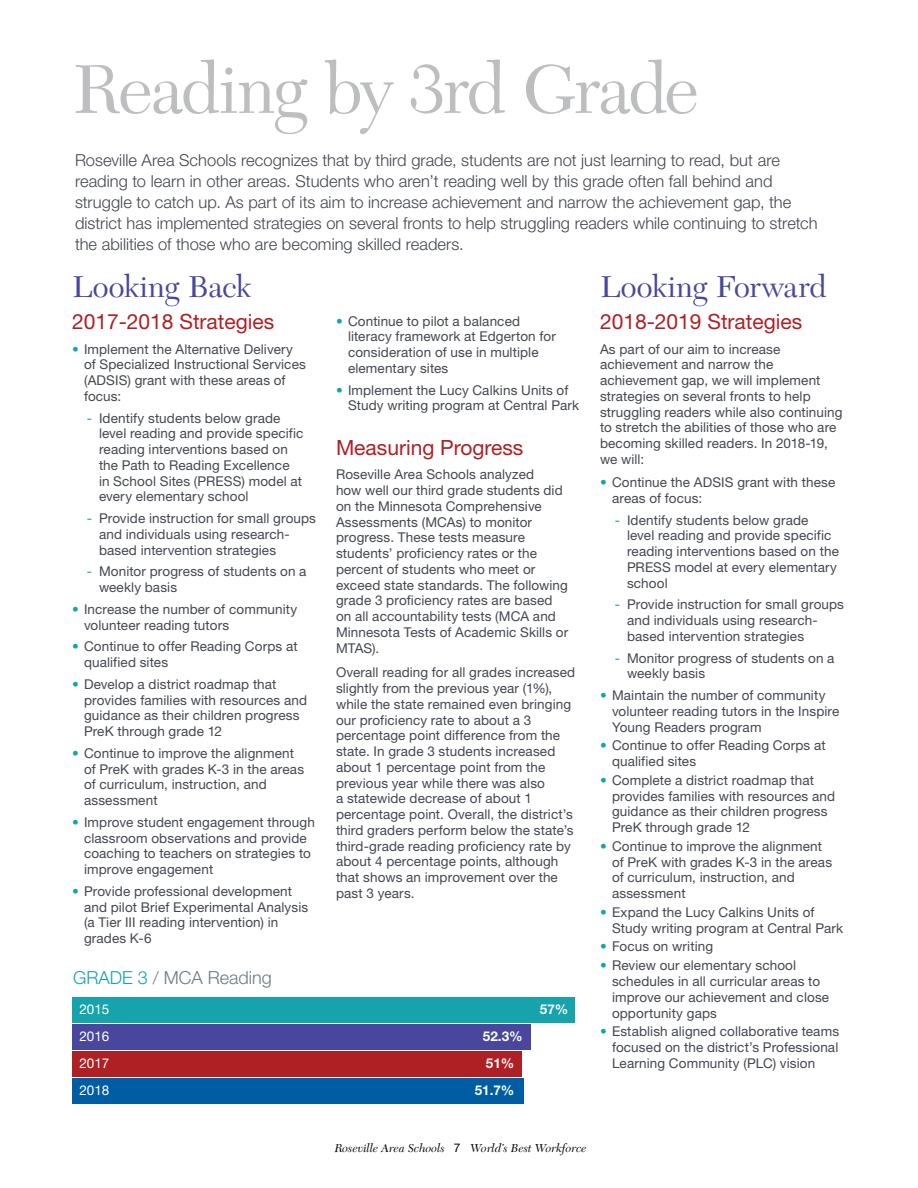
<style>
.page{position:relative;width:918px;height:1188px;background:#fff}
.page>*{position:absolute;margin:0;border:0;box-sizing:border-box;transform-origin:0 0}
.t1{font:72px "New Caledonia";letter-spacing:-.03em;color:#bcbec0}
.t2{font:31.5px "New Caledonia";color:#49479d}
.t3{font:21px "Helvetica Neue";color:#ae2024}
.t4{font:300 18px "Helvetica Neue";color:#6b7b84}
.t5{font:300 18px "Helvetica Neue";color:#16a3ab}
.t6{font:300 16.5px/21px "Helvetica Neue";color:#434750}
.t7{font:13.5px/15.8px "Helvetica Neue";letter-spacing:.01em;color:#434750}
.t8{font:13.5px "Helvetica Neue";color:#fff}
.t9{font:700 13.5px "Helvetica Neue";color:#fff}
.t10{font:italic 12px "New Caledonia";color:#000}
.s1{color:#16a3ab}
.s2{font-family:"Helvetica Neue";font-style:normal}
</style>
<div class="page">
<div style="left:72px;top:997px;width:502px;height:26px;background:#16a3ab"></div>
<div style="left:72px;top:1024px;width:458px;height:26px;background:#49479d"></div>
<div style="left:72px;top:1051px;width:449px;height:26px;background:#ae2024"></div>
<div style="left:72px;top:1078px;width:452px;height:26px;background:#005da4"></div>
<h1 class="t1" style="left:72px;top:47px;width:629px">Reading by 3rd Grade</h1>
<p class="t6" style="left:75px;top:149px;width:744px">Roseville Area Schools recognizes that by third grade, students are not just learning to read, but are reading to learn in other areas. Students who aren’t reading well by this grade often fall behind and struggle to catch up. As part of its aim to increase achievement and narrow the achievement gap, the district has implemented strategies on several fronts to help struggling readers while continuing to stretch the abilities of those who are becoming skilled readers.</p>
<h2 class="t2" style="left:72px;top:269px;width:181px">Looking Back</h2>
<h3 class="t3" style="left:72px;top:309px;width:204px">2017-2018 Strategies</h3>
<p class="t7" style="left:84px;top:341px;width:223px;text-indent:-12px"><span class="s1">•</span> Implement the Alternative Delivery of Specialized Instructional Services (ADSIS) grant with these areas of focus:</p>
<p class="t7" style="left:99px;top:410px;width:206px;text-indent:-12px"><span class="s1">-</span> Identify students below grade level reading and provide specific reading interventions based on the Path to Reading Excellence in School Sites (PRESS) model at every elementary school</p>
<p class="t7" style="left:99px;top:510px;width:219px;text-indent:-12px"><span class="s1">-</span> Provide instruction for small groups and individuals using research&shy;based intervention strategies</p>
<p class="t7" style="left:99px;top:564px;width:209px;text-indent:-12px"><span class="s1">-</span> Monitor progress of students on a weekly basis</p>
<p class="t7" style="left:84px;top:601px;width:215px;text-indent:-12px"><span class="s1">•</span> Increase the number of community volunteer reading tutors</p>
<p class="t7" style="left:84px;top:639px;width:215px;text-indent:-12px"><span class="s1">•</span> Continue to offer Reading Corps at qualified sites</p>
<p class="t7" style="left:84px;top:676px;width:225px;text-indent:-12px"><span class="s1">•</span> Develop a district roadmap that provides families with resources and guidance as their children progress<br>PreK through grade 12</p>
<p class="t7" style="left:84px;top:745px;width:222px;text-indent:-12px"><span class="s1">•</span> Continue to improve the alignment of PreK with grades K-3 in the areas of curriculum, instruction, and assessment</p>
<p class="t7" style="left:84px;top:814px;width:232px;text-indent:-12px"><span class="s1">•</span> Improve student engagement through classroom observations and provide coaching to teachers on strategies to improve engagement</p>
<p class="t7" style="left:84px;top:883px;width:226px;text-indent:-12px"><span class="s1">•</span> Provide professional development and pilot Brief Experimental Analysis (a Tier III reading intervention) in grades K-6</p>
<h2 class="t2" style="left:600px;top:269px;width:228px">Looking Forward</h2>
<h3 class="t3" style="left:600px;top:309px;width:204px">2018-2019 Strategies</h3>
<p class="t7" style="left:600px;top:341px;width:244px">As part of our aim to increase achievement and narrow the achievement gap, we will implement strategies on several fronts to help struggling readers while also continuing to stretch the abilities of those who are becoming skilled readers. In 2018-19, we will:</p>
<p class="t7" style="left:612px;top:474px;width:225px;text-indent:-12px"><span class="s1">•</span> Continue the ADSIS grant with these areas of focus:</p>
<p class="t7" style="left:627px;top:512px;width:213px;text-indent:-12px"><span class="s1">-</span> Identify students below grade level reading and provide specific reading interventions based on the<br>PRESS model at every elementary school</p>
<p class="t7" style="left:627px;top:597px;width:219px;text-indent:-12px"><span class="s1">-</span> Provide instruction for small groups and individuals using research&shy;based intervention strategies</p>
<p class="t7" style="left:627px;top:650px;width:209px;text-indent:-12px"><span class="s1">-</span> Monitor progress of students on a weekly basis</p>
<p class="t7" style="left:612px;top:687px;width:229px;text-indent:-12px"><span class="s1">•</span> Maintain the number of community volunteer reading tutors in the Inspire<br>Young Readers program</p>
<p class="t7" style="left:612px;top:738px;width:215px;text-indent:-12px"><span class="s1">•</span> Continue to offer Reading Corps at qualified sites</p>
<p class="t7" style="left:612px;top:772px;width:225px;text-indent:-12px"><span class="s1">•</span> Complete a district roadmap that provides families with resources and guidance as their children progress<br>PreK through grade 12</p>
<p class="t7" style="left:612px;top:838px;width:222px;text-indent:-12px"><span class="s1">•</span> Continue to improve the alignment of PreK with grades K-3 in the areas of curriculum, instruction, and assessment</p>
<p class="t7" style="left:612px;top:904px;width:233px;text-indent:-12px"><span class="s1">•</span> Expand the Lucy Calkins Units of<br>Study writing program at Central Park</p>
<p class="t7" style="left:600px;top:939px;width:115px"><span class="s1">•</span> Focus on writing</p>
<p class="t7" style="left:612px;top:957px;width:219px;text-indent:-12px"><span class="s1">•</span> Review our elementary school schedules in all curricular areas to improve our achievement and close opportunity gaps</p>
<p class="t7" style="left:612px;top:1023px;width:229px;text-align:justify;text-indent:-12px"><span class="s1">•</span> Establish aligned collaborative teams focused on the district’s Professional Learning Community (PLC) vision</p>
<p class="t7" style="left:348px;top:313px;width:209px;text-indent:-12px"><span class="s1">•</span> Continue to pilot a balanced literacy framework at Edgerton for consideration of use in multiple elementary sites</p>
<p class="t7" style="left:348px;top:382px;width:233px;text-indent:-12px"><span class="s1">•</span> Implement the Lucy Calkins Units of<br>Study writing program at Central Park</p>
<h3 class="t3" style="left:336px;top:435px;width:189px">Measuring Progress</h3>
<p class="t7" style="left:336px;top:467px;width:234px">Roseville Area Schools analyzed<br>how well our third grade students did on the Minnesota Comprehensive<br>Assessments (MCAs) to monitor progress. These tests measure students’ proficiency rates or the percent of students who meet or exceed state standards. The following grade 3 proficiency rates are based on all accountability tests (MCA and<br>Minnesota Tests of Academic Skills or<br>MTAS).</p>
<p class="t7" style="left:336px;top:665px;width:241px">Overall reading for all grades increased slightly from the previous year (1%), while the state remained even bringing our proficiency rate to about a 3 percentage point difference from the state. In grade 3 students increased about 1 percentage point from the previous year while there was also<br>a statewide decrease of about 1 percentage point. Overall, the district’s third graders perform below the state’s third-grade reading proficiency rate by about 4 percentage points, although that shows an improvement over the past 3 years.</p>
<h3 class="t5" style="left:73px;top:966px;width:13px">Grade</h3>
<h3 class="t4" style="left:138px;top:966px;width:136px"><span class="s1">3</span> / MCA Reading</h3>
<p class="t8" style="left:79px;top:1001px;width:32px">2015</p>
<p class="t9" style="left:540px;top:1001px;width:30px">57%</p>
<p class="t8" style="left:79px;top:1028px;width:32px">2016</p>
<p class="t9" style="left:483px;top:1028px;width:41px">52.3%</p>
<p class="t8" style="left:79px;top:1055px;width:32px">2017</p>
<p class="t9" style="left:486px;top:1055px;width:30px">51%</p>
<p class="t8" style="left:79px;top:1082px;width:32px">2018</p>
<p class="t9" style="left:475px;top:1082px;width:41px">51.7%</p>
<p class="t10" style="left:335px;top:1142px;width:253px">Roseville Area Schools <span class="s2">7</span> World’s Best Workforce</p>
</div>
